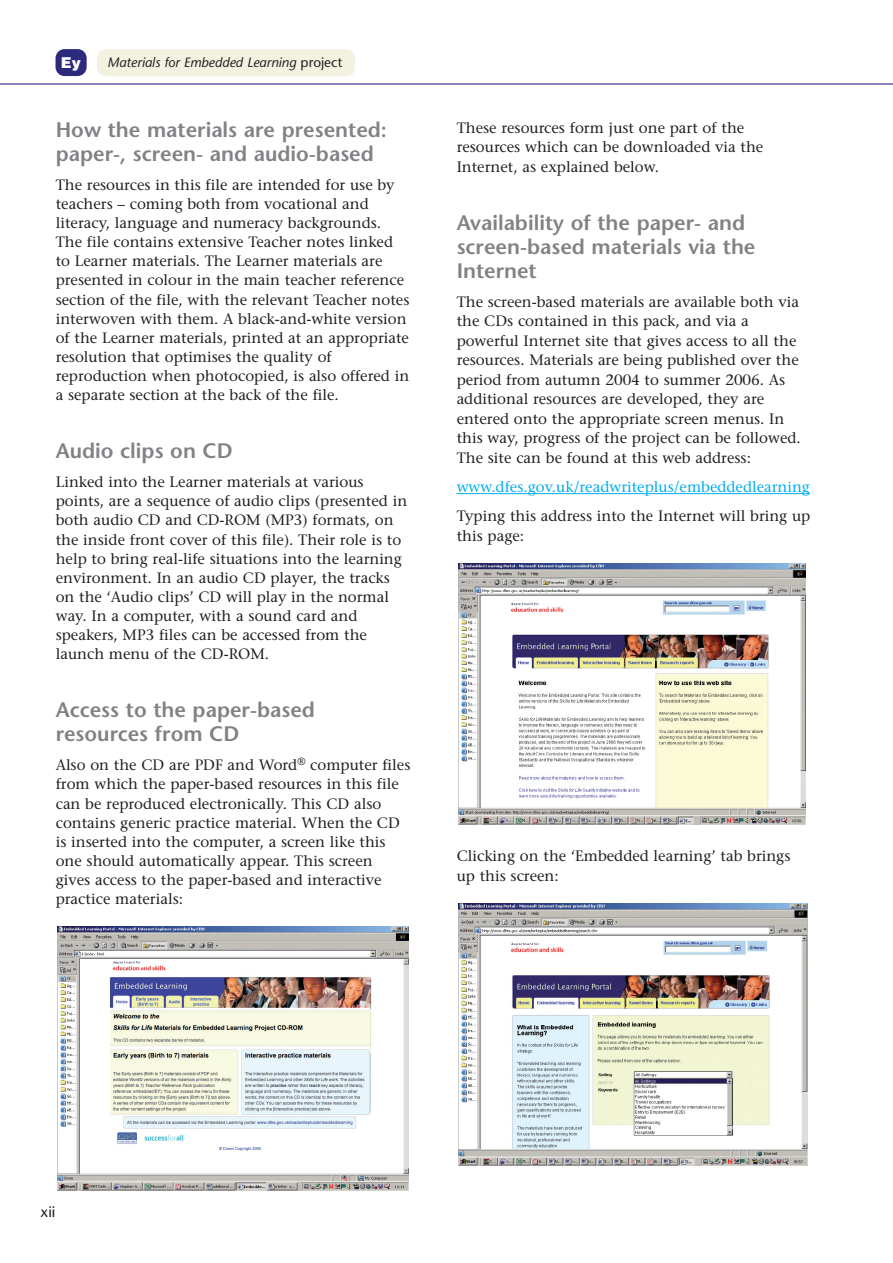
<style>
.page{position:relative;width:893px;height:1263px;background:#fff}
.page>*{position:absolute;margin:0;border:0;box-sizing:border-box;transform-origin:0 0}
.t1{font:600 21px/24px "Stone Sans";color:#808285}
.t2{font:15px/19.2px "Stone Serif";color:#231f20}
.t3{font:15px "Stone Serif";color:#00aeef}
.t4{font:15px "Stone Sans";color:#231f20}
.t5{font:900 15px "Helvetica";color:#fff}
.t6{font:italic 13.5px "Stone Sans";color:#231f20}
.s1{font-style:normal}
</style>
<div class="page">
<div style="left:97px;top:49px;width:258px;height:27px;background:#f3f1df;border-radius:9px"></div>
<div style="left:56px;top:49px;width:31px;height:27px;background:#2c2a7c;border-radius:9px"></div>
<hr style="left:456px;top:493px;width:36px;height:1px;background:#00aeef">
<hr style="left:491px;top:493px;width:62px;height:1px;background:#00aeef">
<hr style="left:552px;top:493px;width:258px;height:1px;background:#00aeef">
<img style="left:458px;top:903px;width:349px;height:262px">
<div style="left:458px;top:563px;width:352px;height:269px;background:linear-gradient(to right,#fff,#fff)"></div>
<img style="left:458px;top:563px;width:347px;height:261px">
<hr style="left:0;top:83px;width:892px;height:2px;background:#2c2a7c">
<div style="left:57px;top:927px;width:353px;height:268px;background:linear-gradient(to right,#fff,#fff)"></div>
<img style="left:57px;top:927px;width:351px;height:263px">
<div style="left:111px;top:978px;width:259px;height:178px;background:#fff"></div>
<img style="left:111px;top:978px;width:258px;height:173px">
<p class="t5" style="left:61px;top:57px;width:21px">Ey</p>
<p class="t6" style="left:107px;top:57px;width:236px">Materials for Embedded Learning <span class="s1">project</span></p>
<h1 class="t1" style="left:56px;top:120px;width:333px">How the materials are presented: paper-, screen- and audio-based</h1>
<p class="t2" style="left:56px;top:177px;width:355px">The resources in this file are intended for use by teachers – coming both from vocational and literacy, language and numeracy backgrounds.<br>The file contains extensive Teacher notes linked to Learner materials. The Learner materials are presented in colour in the main teacher reference section of the file, with the relevant Teacher notes interwoven with them. A black-and-white version of the Learner materials, printed at an appropriate resolution that optimises the quality of reproduction when photocopied, is also offered in a separate section at the back of the file.</p>
<h1 class="t1" style="left:56px;top:441px;width:178px">Audio clips on CD</h1>
<p class="t2" style="left:56px;top:474px;width:353px">Linked into the Learner materials at various points, are a sequence of audio clips (presented in both audio CD and CD-ROM (MP3) formats, on the inside front cover of this file). Their role is to help to bring real-life situations into the learning environment. In an audio CD player, the tracks on the ‘Audio clips’ CD will play in the normal way. In a computer, with a sound card and speakers, MP3 files can be accessed from the launch menu of the CD-ROM.</p>
<h1 class="t1" style="left:56px;top:700px;width:261px">Access to the paper-based resources from CD</h1>
<p class="t2" style="left:56px;top:757px;width:356px">Also on the CD are PDF and Word<sup>®</sup> computer files from which the paper-based resources in this file can be reproduced electronically. This CD also contains generic practice material. When the CD is inserted into the computer, a screen like this one should automatically appear. This screen gives access to the paper-based and interactive practice materials:</p>
<p class="t2" style="left:456px;top:119px;width:308px">These resources form just one part of the resources which can be downloaded via the<br>Internet, as explained below.</p>
<h1 class="t1" style="left:456px;top:213px;width:300px">Availability of the paper- and screen-based materials via the<br>Internet</h1>
<p class="t2" style="left:456px;top:294px;width:345px">The screen-based materials are available both via the CDs contained in this pack, and via a powerful Internet site that gives access to all the resources. Materials are being published over the period from autumn 2004 to summer 2006. As additional resources are developed, they are entered onto the appropriate screen menus. In this way, progress of the project can be followed.<br>The site can be found at this web address:</p>
<p class="t3" style="left:456px;top:481px;width:355px">www.dfes.gov.uk/readwriteplus/embeddedlearning</p>
<p class="t2" style="left:456px;top:508px;width:355px">Typing this address into the Internet will bring up this page:</p>
<p class="t2" style="left:456px;top:848px;width:335px">Clicking on the ‘Embedded learning’ tab brings up this screen:</p>
<p class="t4" style="left:41px;top:1206px;width:16px">xii</p>
</div>
